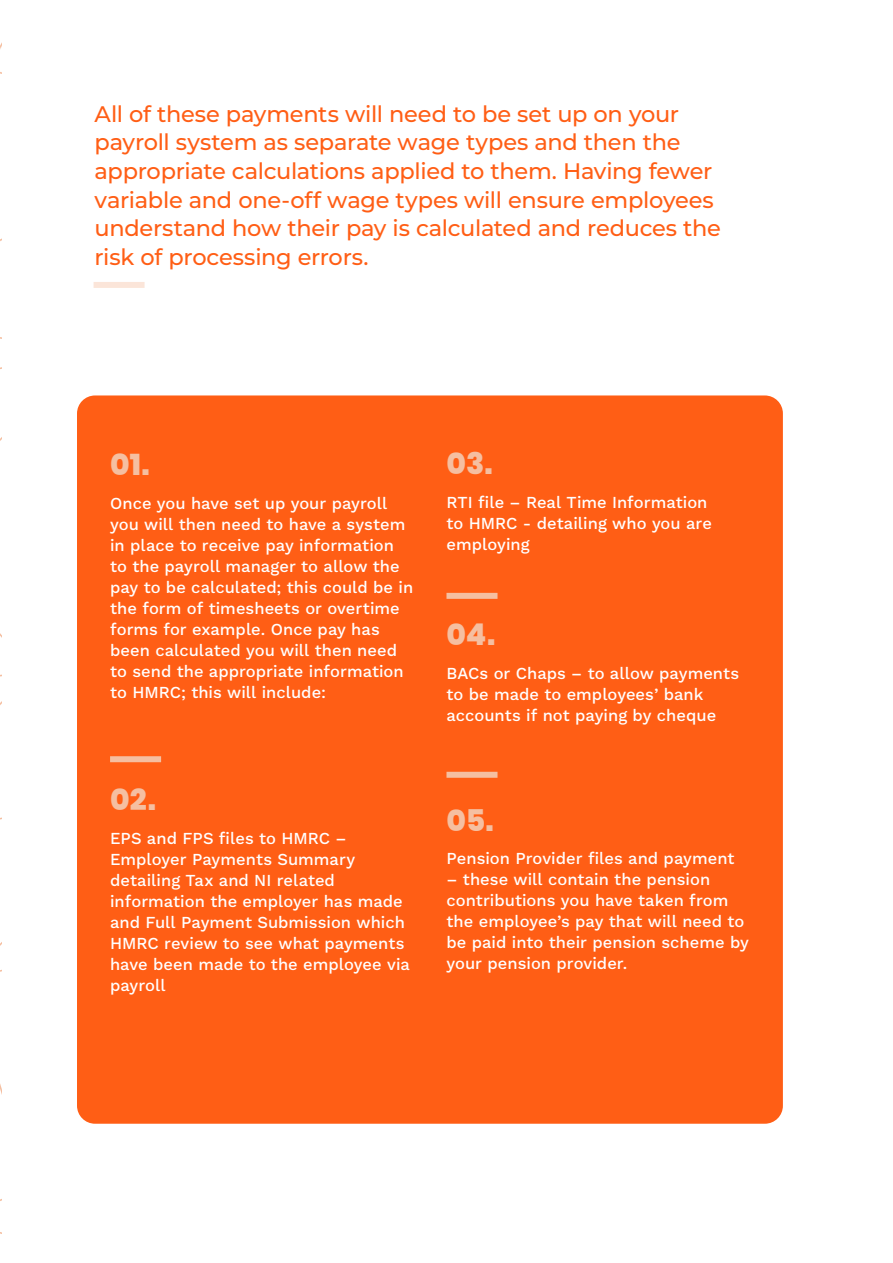
<style>
.page{position:relative;width:893px;height:1263px;background:#fff}
.page>*{position:absolute;margin:0;border:0;box-sizing:border-box;transform-origin:0 0}
.t1{font:800 30px "Poppins";letter-spacing:-.005em;color:#f5bfa1}
.t2{font:500 22.5px/28.5px "Montserrat";letter-spacing:-.01em;color:#ff5e15}
.t3{font:16.5px/21px "Work Sans";color:#fff}
</style>
<div class="page">
<svg style="left:0;top:42px;width:2px;height:1192px"></svg>
<div style="left:94px;top:282px;width:51px;height:6px;background:#fbe5d9"></div>
<div style="left:77px;top:395px;width:706px;height:729px;background:#ff5e15;border-radius:18px"></div>
<div style="left:446px;top:772px;width:51px;height:6px;background:#f5bfa1"></div>
<div style="left:110px;top:756px;width:51px;height:6px;background:#f5bfa1"></div>
<div style="left:446px;top:593px;width:51px;height:6px;background:#f5bfa1"></div>
<p class="t2" style="left:95px;top:99px;width:628px">All of these payments will need to be set up on your payroll system as separate wage types and then the appropriate calculations applied to them. Having fewer variable and one-off wage types will ensure employees understand how their pay is calculated and reduces the risk of processing errors.</p>
<h1 class="t1" style="left:110px;top:447px;width:41px">01.</h1>
<p class="t3" style="left:110px;top:492px;width:305px">Once you have set up your payroll you will then need to have a system in place to receive pay information to the payroll manager to allow the pay to be calculated; this could be in the form of timesheets or overtime forms for example. Once pay has been calculated you will then need to send the appropriate information to HMRC; this will include:</p>
<h1 class="t1" style="left:110px;top:782px;width:47px">02.</h1>
<p class="t3" style="left:110px;top:827px;width:301px">EPS and FPS files to HMRC –<br>Employer Payments Summary detailing Tax and NI related information the employer has made and Full Payment Submission which<br>HMRC review to see what payments have been made to the employee via payroll</p>
<h1 class="t1" style="left:446px;top:446px;width:48px">03.</h1>
<p class="t3" style="left:446px;top:491px;width:267px">RTI file – Real Time Information to HMRC - detailing who you are employing</p>
<h1 class="t1" style="left:446px;top:617px;width:50px">04.</h1>
<p class="t3" style="left:446px;top:662px;width:294px">BACs or Chaps – to allow payments to be made to employees’ bank accounts if not paying by cheque</p>
<h1 class="t1" style="left:446px;top:803px;width:49px">05.</h1>
<p class="t3" style="left:446px;top:847px;width:290px">Pension Provider files and payment</p>
<p class="t3" style="left:446px;top:868px;width:304px">– these will contain the pension contributions you have taken from the employee’s pay that will need to be paid into their pension scheme by your pension provider.</p>
</div>
